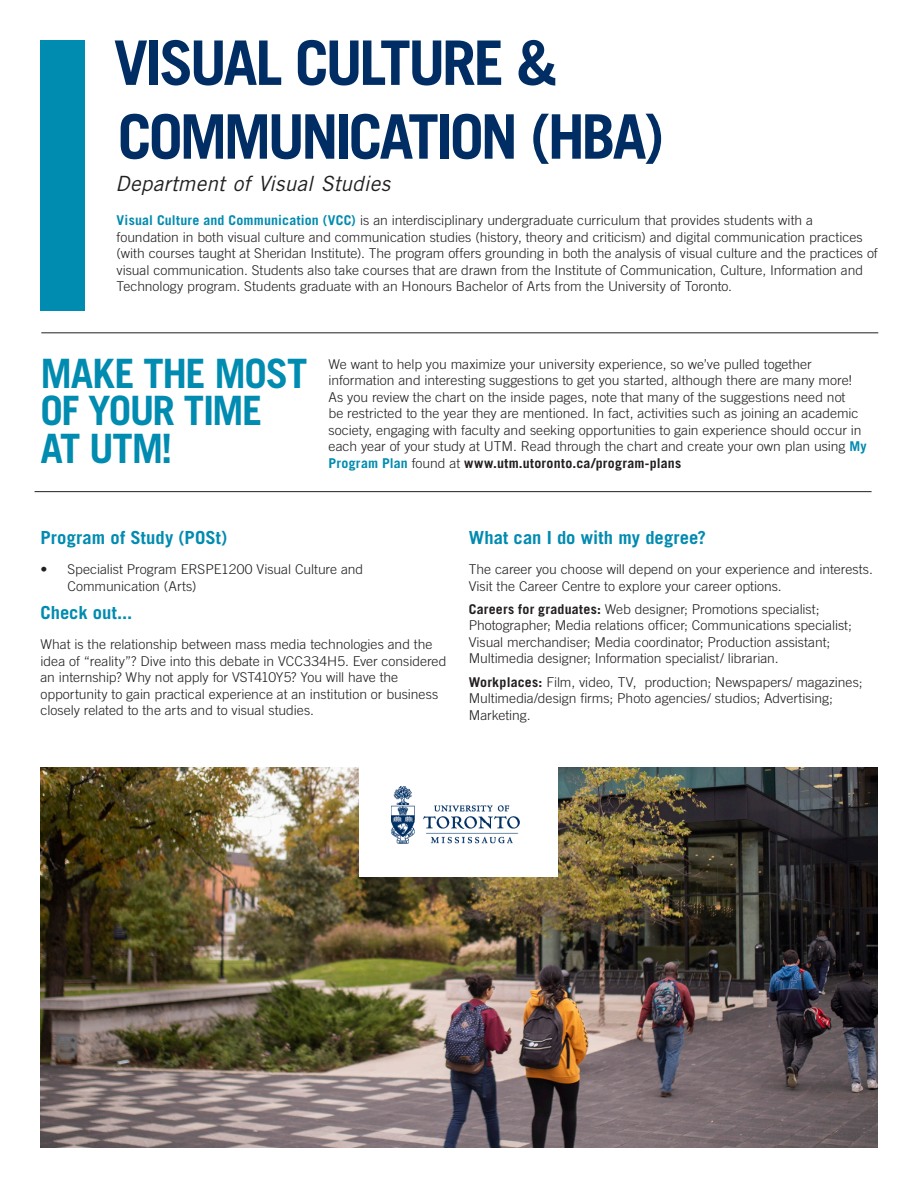
<style>
.page{position:relative;width:918px;height:1188px;background:#fff}
.page>*{position:absolute;margin:0;border:0;box-sizing:border-box;transform-origin:0 0}
.t1{font:700 61.5px/73.8px "Trade Gothic LT Std";letter-spacing:-.055em;color:#002e64}
.t2{font:700 40.5px/37.5px "Trade Gothic LT Std";letter-spacing:-.035em;color:#008bb0}
.t3{font:italic 21px "Trade Gothic LT Std";letter-spacing:.01em;color:#231f20}
.t4{font:700 18px "Trade Gothic LT Std";letter-spacing:.005em;color:#008bb0}
.t5{font:300 13.5px/16.5px "Trade Gothic LT Std";color:#231f20}
.s1{font-weight:700;color:#008bb0}
.s2{font-weight:700}
</style>
<div class="page">
<img style="left:40px;top:768px;width:838px;height:380px">
<div style="left:40px;top:40px;width:45px;height:271px;background:#008bb0"></div>
<hr style="left:41px;top:333px;width:837px;height:1px;background:#231f20">
<hr style="left:35px;top:491px;width:837px;height:1px;background:#231f20">
<div style="left:360px;top:758px;width:198px;height:119px;background:#fff"></div>
<img style="left:391px;top:787px;width:129px;height:56px">
<h1 class="t1" style="left:114px;top:25px;width:552px">VISUAL CULTURE &amp;<br>COMMUNICATION (HBA)</h1>
<h3 class="t3" style="left:115px;top:170px;width:276px">Department of Visual Studies</h3>
<p class="t5" style="left:117px;top:212px;width:763px"><span class="s1">Visual Culture and Communication (VCC)</span> is an interdisciplinary undergraduate curriculum that provides students with a foundation in both visual culture and communication studies (history, theory and criticism) and digital communication practices (with courses taught at Sheridan Institute). The program offers grounding in both the analysis of visual culture and the practices of visual communication. Students also take courses that are drawn from the Institute of Communication, Culture, Information and Technology program. Students graduate with an Honours Bachelor of Arts from the University of Toronto.</p>
<h2 class="t2" style="left:40px;top:354px;width:268px">MAKE THE MOST<br>OF YOUR TIME<br>AT UTM!</h2>
<p class="t5" style="left:328px;top:356px;width:540px">We want to help you maximize your university experience, so we’ve pulled together information and interesting suggestions to get you started, although there are many more!<br>As you review the chart on the inside pages, note that many of the suggestions need not<br>be restricted to the year they are mentioned. In fact, activities such as joining an academic society, engaging with faculty and seeking opportunities to gain experience should occur in each year of your study at UTM. Read through the chart and create your own plan using <span class="s1">My Program Plan</span> found at <span class="s2">www.utm.utoronto.ca/program-plans</span></p>
<h3 class="t4" style="left:40px;top:527px;width:188px">Program of Study (POSt)</h3>
<p class="t5" style="left:68px;top:561px;width:297px;text-indent:-27px">• Specialist Program ERSPE1200 Visual Culture and<br>Communication (Arts)</p>
<h3 class="t4" style="left:40px;top:602px;width:93px">Check out...</h3>
<p class="t5" style="left:40px;top:636px;width:407px">What is the relationship between mass media technologies and the idea of “reality”? Dive into this debate in VCC334H5. Ever considered an internship? Why not apply for VST410Y5? You will have the opportunity to gain practical experience at an institution or business closely related to the arts and to visual studies.</p>
<h3 class="t4" style="left:469px;top:527px;width:239px">What can I do with my degree?</h3>
<p class="t5" style="left:469px;top:561px;width:406px">The career you choose will depend on your experience and interests.<br>Visit the Career Centre to explore your career options.</p>
<p class="t5" style="left:469px;top:601px;width:385px"><span class="s2">Careers for graduates:</span> Web designer; Promotions specialist; Photographer; Media relations officer; Communications specialist; Visual merchandiser; Media coordinator; Production assistant; Multimedia designer; Information specialist/ librarian.</p>
<p class="t5" style="left:469px;top:673px;width:395px"><span class="s2">Workplaces:</span> Film, video, TV, production; Newspapers/ magazines;<br>Multimedia/design firms; Photo agencies/ studios; Advertising;<br>Marketing.</p>
</div>
